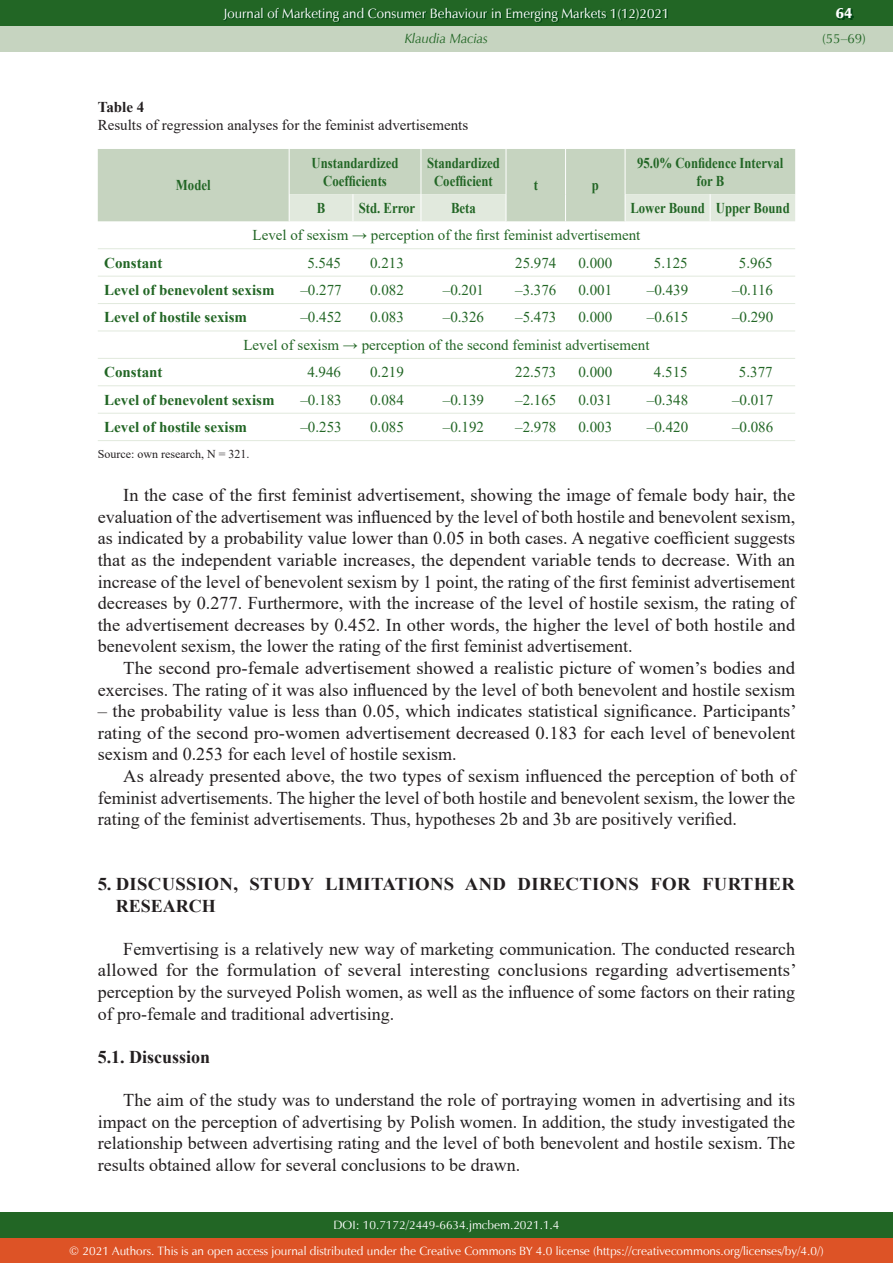
<style>
.page{position:relative;width:893px;height:1263px;background:#fff}
.page>*{position:absolute;margin:0;border:0;box-sizing:border-box;transform-origin:0 0}
.t1{font:18px/21.6px "Times New Roman";color:#231f20;text-align:justify}
.t2{font:18px/21.6px "Times New Roman";color:#231f20;text-align:right;scale:1.04 1}
.t3{font:700 18px/21.6px "Times New Roman";letter-spacing:.015em;color:#231f20;scale:1.04 1}
.t4{font:700 18px "Times New Roman";letter-spacing:.015em;color:#231f20}
.t5{font:15px "Times New Roman";color:#226625}
.t6{font:700 15px/18px "Times New Roman";color:#226625;text-align:center;scale:.85 1}
.t7{font:700 15px "Times New Roman";color:#226625}
.t8{font:15px "Times New Roman";color:#231f20}
.t9{font:700 15px "Times New Roman";color:#231f20}
.t10{font:15px "Zapf Humnst Ult EU";color:#fff}
.t11{font:13.5px "Zapf Humnst EU";color:#fff}
.t12{font:italic 13.5px "Zapf Humnst EU";color:#226625}
.t13{font:13.5px "Zapf Humnst EU";color:#226625}
.t14{font:12px "Zapf Humnst EU";color:#fff}
.t15{font:12px "Times New Roman";color:#231f20}
</style>
<div class="page">
<div style="left:0;top:0;width:893px;height:51px;background:#c6d4c0"></div>
<div style="left:0;top:1237px;width:893px;height:26px;background:#dd5326"></div>
<div style="left:0;top:1212px;width:893px;height:25px;background:#226625"></div>
<div style="left:0;top:0;width:893px;height:26px;background:#226625"></div>
<img style="left:224px;top:9px;width:443px;height:14px">
<img style="left:837px;top:10px;width:16px;height:10px">
<div style="left:98px;top:149px;width:697px;height:72px;background:#c6d4c0"></div>
<hr style="left:289px;top:149px;width:1px;height:72px;background:#fff">
<hr style="left:421px;top:149px;width:1px;height:45px;background:#fff">
<hr style="left:506px;top:149px;width:1px;height:45px;background:#fff">
<hr style="left:565px;top:149px;width:1px;height:45px;background:#fff">
<hr style="left:625px;top:149px;width:1px;height:45px;background:#fff">
<svg style="left:289px;top:194px;width:506px;height:27px;background:#dbe4d6"></svg>
<hr style="left:98px;top:248px;width:697px;height:1px;background:#e1e9dd">
<hr style="left:98px;top:276px;width:697px;height:1px;background:#e1e9dd">
<hr style="left:98px;top:303px;width:697px;height:1px;background:#e1e9dd">
<hr style="left:98px;top:331px;width:697px;height:1px;background:#e1e9dd">
<hr style="left:98px;top:358px;width:697px;height:1px;background:#e1e9dd">
<hr style="left:98px;top:385px;width:697px;height:1px;background:#e1e9dd">
<hr style="left:98px;top:413px;width:697px;height:1px;background:#e1e9dd">
<hr style="left:98px;top:440px;width:697px;height:1px;background:#e1e9dd">
<p class="t11" style="left:224px;top:5px;width:447px">Journal of Marketing and Consumer Behaviour in Emerging Markets 1(12)2021</p>
<p class="t12" style="left:405px;top:30px;width:85px">Klaudia Macias</p>
<p class="t9" style="left:98px;top:99px;width:48px">Table 4</p>
<p class="t8" style="left:98px;top:117px;width:372px">Results of regression analyses for the feminist advertisements</p>
<p class="t6" style="left:176px;top:176px;width:42px">Model</p>
<p class="t6" style="left:311px;top:154px;width:104px">Unstandardized<br>Coefficients</p>
<p class="t6" style="left:427px;top:154px;width:87px">Standardized<br>Coefficient</p>
<p class="t6" style="left:534px;top:176px;width:6px">t</p>
<p class="t6" style="left:592px;top:176px;width:10px">p</p>
<p class="t6" style="left:637px;top:154px;width:174px">95.0% Confidence Interval for B</p>
<p class="t6" style="left:317px;top:199px;width:12px">B</p>
<p class="t6" style="left:359px;top:199px;width:68px">Std. Error</p>
<p class="t6" style="left:451px;top:199px;width:31px">Beta</p>
<p class="t6" style="left:630px;top:199px;width:189px">Lower Bound Upper Bound</p>
<p class="t5" style="left:253px;top:227px;width:389px">Level of sexism → perception of the first feminist advertisement</p>
<p class="t7" style="left:104px;top:254px;width:60px">Constant</p>
<p class="t5" style="left:307px;top:254px;width:35px">5.545</p>
<p class="t5" style="left:370px;top:254px;width:35px">0.213</p>
<p class="t5" style="left:515px;top:254px;width:43px">25.974</p>
<p class="t5" style="left:578px;top:254px;width:35px">0.000</p>
<p class="t5" style="left:654px;top:254px;width:35px">5.125</p>
<p class="t5" style="left:739px;top:254px;width:35px">5.965</p>
<p class="t7" style="left:104px;top:282px;width:172px">Level of benevolent sexism</p>
<p class="t5" style="left:300px;top:282px;width:43px">–0.277</p>
<p class="t5" style="left:370px;top:282px;width:35px">0.082</p>
<p class="t5" style="left:443px;top:282px;width:43px">–0.201</p>
<p class="t5" style="left:515px;top:282px;width:43px">–3.376</p>
<p class="t5" style="left:578px;top:282px;width:35px">0.001</p>
<p class="t5" style="left:647px;top:282px;width:43px">–0.439</p>
<p class="t5" style="left:732px;top:282px;width:42px">–0.116</p>
<p class="t7" style="left:104px;top:309px;width:144px">Level of hostile sexism</p>
<p class="t5" style="left:300px;top:309px;width:43px">–0.452</p>
<p class="t5" style="left:370px;top:309px;width:35px">0.083</p>
<p class="t5" style="left:443px;top:309px;width:43px">–0.326</p>
<p class="t5" style="left:515px;top:309px;width:43px">–5.473</p>
<p class="t5" style="left:578px;top:309px;width:35px">0.000</p>
<p class="t5" style="left:647px;top:309px;width:43px">–0.615</p>
<p class="t5" style="left:732px;top:309px;width:43px">–0.290</p>
<p class="t5" style="left:243px;top:336px;width:408px">Level of sexism → perception of the second feminist advertisement</p>
<p class="t7" style="left:104px;top:364px;width:60px">Constant</p>
<p class="t5" style="left:307px;top:364px;width:35px">4.946</p>
<p class="t5" style="left:370px;top:364px;width:35px">0.219</p>
<p class="t5" style="left:515px;top:364px;width:43px">22.573</p>
<p class="t5" style="left:578px;top:364px;width:35px">0.000</p>
<p class="t5" style="left:654px;top:364px;width:35px">4.515</p>
<p class="t5" style="left:739px;top:364px;width:35px">5.377</p>
<p class="t7" style="left:104px;top:391px;width:172px">Level of benevolent sexism</p>
<p class="t5" style="left:300px;top:391px;width:43px">–0.183</p>
<p class="t5" style="left:370px;top:391px;width:35px">0.084</p>
<p class="t5" style="left:443px;top:391px;width:43px">–0.139</p>
<p class="t5" style="left:515px;top:391px;width:43px">–2.165</p>
<p class="t5" style="left:578px;top:391px;width:35px">0.031</p>
<p class="t5" style="left:647px;top:391px;width:43px">–0.348</p>
<p class="t5" style="left:732px;top:391px;width:43px">–0.017</p>
<p class="t7" style="left:104px;top:419px;width:144px">Level of hostile sexism</p>
<p class="t5" style="left:300px;top:419px;width:43px">–0.253</p>
<p class="t5" style="left:370px;top:419px;width:35px">0.085</p>
<p class="t5" style="left:443px;top:419px;width:43px">–0.192</p>
<p class="t5" style="left:515px;top:419px;width:43px">–2.978</p>
<p class="t5" style="left:578px;top:419px;width:35px">0.003</p>
<p class="t5" style="left:647px;top:419px;width:43px">–0.420</p>
<p class="t5" style="left:732px;top:419px;width:43px">–0.086</p>
<p class="t15" style="left:98px;top:447px;width:153px">Source: own research, N = 321.</p>
<p class="t1" style="left:98px;top:484px;width:699px;text-indent:26px">In the case of the first feminist advertisement, showing the image of female body hair, the evaluation of the advertisement was influenced by the level of both hostile and benevolent sexism, as indicated by a probability value lower than 0.05 in both cases. A negative coefficient suggests that as the independent variable increases, the dependent variable tends to decrease. With an increase of the level of benevolent sexism by 1 point, the rating of the first feminist advertisement decreases by 0.277. Furthermore, with the increase of the level of hostile sexism, the rating of the advertisement decreases by 0.452. In other words, the higher the level of both hostile and benevolent sexism, the lower the rating of the first feminist advertisement.</p>
<p class="t2" style="left:98px;top:657px;width:672px">The second pro-female advertisement showed a realistic picture of women’s bodies and exercises. The rating of it was also influenced by the level of both benevolent and hostile sexism</p>
<p class="t1" style="left:98px;top:700px;width:700px">– the probability value is less than 0.05, which indicates statistical significance. Participants’ rating of the second pro-women advertisement decreased 0.183 for each level of benevolent sexism and 0.253 for each level of hostile sexism.</p>
<p class="t1" style="left:98px;top:765px;width:699px;text-indent:26px">As already presented above, the two types of sexism influenced the perception of both of feminist advertisements. The higher the level of both hostile and benevolent sexism, the lower the rating of the feminist advertisements. Thus, hypotheses 2b and 3b are positively verified.</p>
<p class="t3" style="left:116px;top:873px;width:654px;text-indent:-18px">5. DISCUSSION, STUDY LIMITATIONS AND DIRECTIONS FOR FURTHER<br>RESEARCH</p>
<p class="t1" style="left:98px;top:938px;width:700px;text-indent:26px">Femvertising is a relatively new way of marketing communication. The conducted research allowed for the formulation of several interesting conclusions regarding advertisements’ perception by the surveyed Polish women, as well as the influence of some factors on their rating of pro-female and traditional advertising.</p>
<p class="t4" style="left:98px;top:1047px;width:114px">5.1. Discussion</p>
<p class="t1" style="left:98px;top:1089px;width:699px;text-indent:26px">The aim of the study was to understand the role of portraying women in advertising and its impact on the perception of advertising by Polish women. In addition, the study investigated the relationship between advertising rating and the level of both benevolent and hostile sexism. The results obtained allow for several conclusions to be drawn.</p>
<p class="t14" style="left:333px;top:1218px;width:227px">DOI: 10.7172/2449-6634.jmcbem.2021.1.4</p>
<p class="t10" style="left:836px;top:4px;width:18px">64</p>
<p class="t13" style="left:822px;top:30px;width:45px">(55–69)</p>
<p class="t14" style="left:69px;top:1243px;width:756px">© 2021 Authors. This is an open access journal distributed under the Creative Commons BY 4.0 license (https://creativecommons.org/licenses/by/4.0/)</p>
</div>
